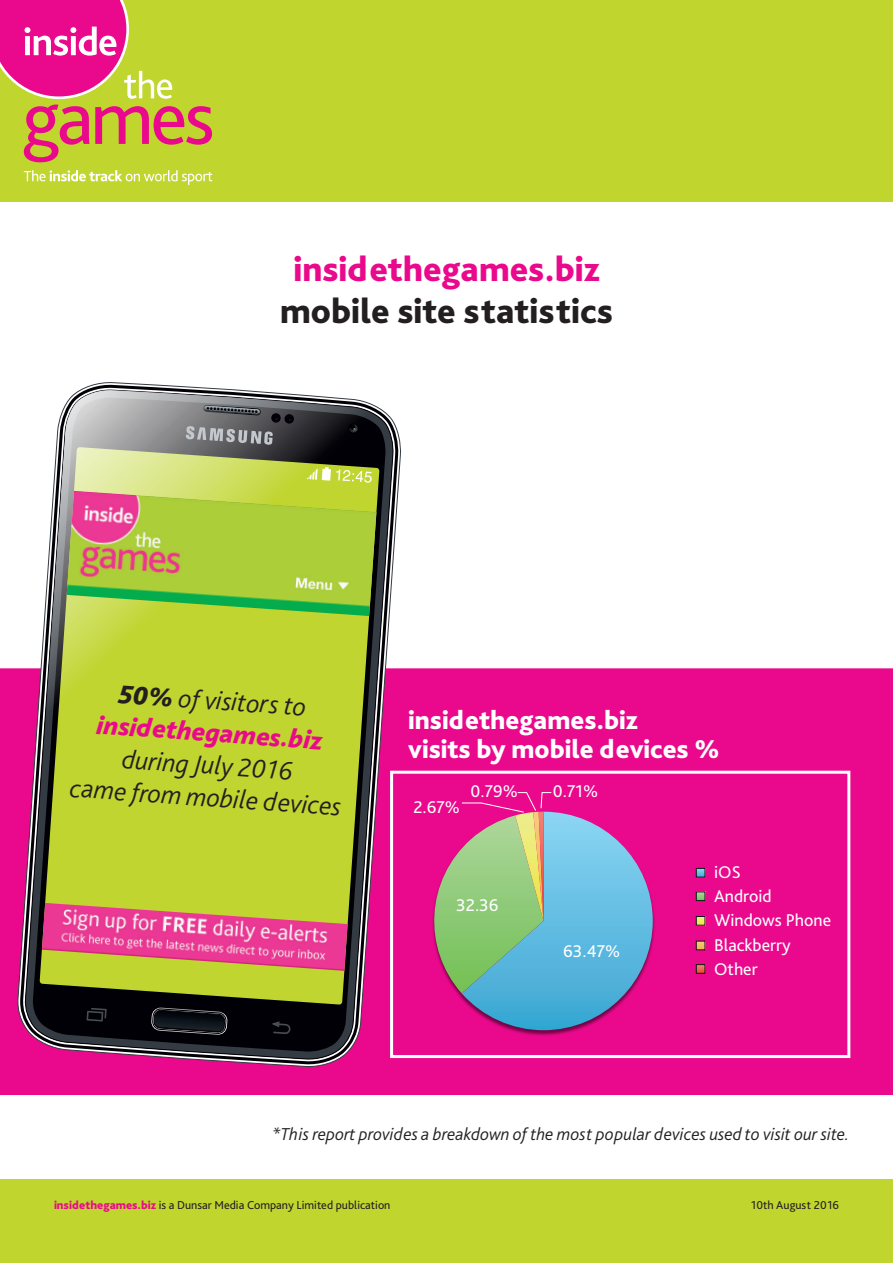
<style>
.page{position:relative;width:893px;height:1263px;background:#fff}
.page>*{position:absolute;margin:0;border:0;box-sizing:border-box;transform-origin:0 0}
.t1{font:800 36px "Bliss Pro";color:#231f20}
.t2{font:800 36px "Bliss Pro";color:#ea098c}
.t3{font:800 27px/28.5px "Bliss Pro";color:#fff}
.t4{font:italic 300 27px/32.4px "Bliss Pro";color:#231f20;text-align:center}
.t5{font:italic 800 27px/32.4px "Bliss Pro";color:#ea098c;text-align:center}
.t6{font:italic 300 18px "Bliss Pro";color:#231f20}
.t7{font:17.85px/24.2px "Bliss Pro";color:#fff}
.t8{font:12px "Bliss Pro";color:#231f20}
.s1{color:#231f20}
.s2{font-weight:300;color:#231f20}
.s3{font-weight:800;color:#ea098c}
</style>
<div class="page">
<div style="left:0;top:1179px;width:893px;height:84px;background:#c1d52f"></div>
<div style="left:0;top:0;width:893px;height:201px;background:#c1d52f"></div>
<svg style="left:24px;top:170px;width:189px;height:15px"></svg>
<svg style="left:24px;top:105px;width:188px;height:57px"></svg>
<svg style="left:0;top:0;width:172px;height:99px"></svg>
<div style="left:0;top:668px;width:893px;height:427px;background:#ea098c"></div>
<svg style="left:401px;top:775px;width:445px;height:279px;background:#c54199"></svg>
<div style="left:390px;top:771px;width:460px;height:287px;border:3px solid #fff"></div>
<svg style="left:17px;top:382px;width:384px;height:685px"></svg>
<svg style="left:20px;top:384px;width:378px;height:681px"></svg>
<svg style="left:25px;top:389px;width:369px;height:671px;background:#9e9d4d"></svg>
<img style="left:67px;top:491px;width:309px;height:125px">
<div style="left:348px;top:423px;width:11px;height:10px;background:#000001;border-radius:50%"></div>
<svg style="left:349px;top:424px;width:9px;height:9px"></svg>
<svg style="left:284px;top:414px;width:10px;height:10px"></svg>
<svg style="left:286px;top:415px;width:7px;height:7px"></svg>
<svg style="left:271px;top:413px;width:10px;height:10px"></svg>
<svg style="left:272px;top:414px;width:8px;height:8px"></svg>
<svg style="left:203px;top:405px;width:58px;height:10px"></svg>
<svg style="left:185px;top:426px;width:88px;height:19px;background:#85878b"></svg>
<svg style="left:307px;top:467px;width:65px;height:16px"></svg>
<img style="left:42px;top:903px;width:306px;height:68px">
<h1 class="t2" style="left:293px;top:246px;width:307px">insidethegames.biz</h1>
<h1 class="t1" style="left:280px;top:288px;width:334px">mobile site statistics</h1>
<h2 class="t5" style="left:101px;top:675px;width:228px;rotate:4deg"><span class="s1">50%</span> <span class="s2">of visitors to </span>insidethegames.biz</h2>
<h2 class="t4" style="left:73px;top:738px;width:273px;rotate:4deg">during July 2016<br>came from mobile devices</h2>
<h2 class="t3" style="left:408px;top:705px;width:313px">insidethegames.biz<br>visits by mobile devices %</h2>
<h3 class="t7" style="left:413px;top:794px;width:48px">2.67%</h3>
<h3 class="t7" style="left:471px;top:779px;width:49px">0.79%</h3>
<h3 class="t7" style="left:553px;top:779px;width:47px">0.71%</h3>
<h3 class="t7" style="left:456px;top:892px;width:44px">32.36</h3>
<h3 class="t7" style="left:563px;top:938px;width:58px">63.47%</h3>
<h3 class="t7" style="left:714px;top:859px;width:119px">iOS<br>Android<br>Windows Phone<br>Blackberry<br>Other</h3>
<h3 class="t6" style="left:272px;top:1123px;width:579px">*This report provides a breakdown of the most popular devices used to visit our site.</h3>
<p class="t8" style="left:54px;top:1197px;width:338px"><span class="s3">insidethegames.biz</span> is a Dunsar Media Company Limited publication</p>
<p class="t8" style="left:751px;top:1197px;width:89px">10th August 2016</p>
</div>
